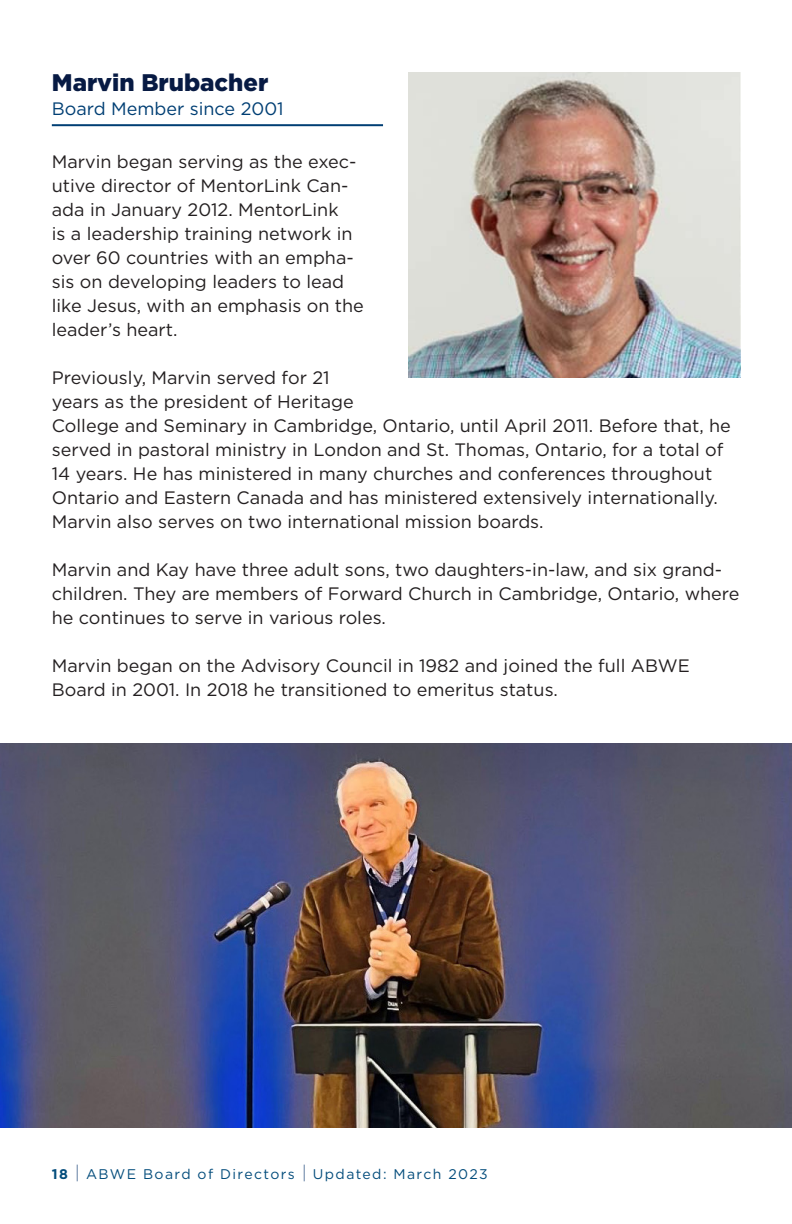
<style>
.page{position:relative;width:792px;height:1224px;background:#fff}
.page>*{position:absolute;margin:0;border:0;box-sizing:border-box;transform-origin:0 0}
.Gotham_Bold_blue_15p{font:900 24px "Gotham";color:#071a43}
.Body_Copy{font:18px/24px "Gotham";color:#231f20}
.paragraph_headers_12{font:18px "Gotham";color:#003f74}
.t1{font:14px "Gotham";letter-spacing:.1em;color:#044d7c}
.s1{font-weight:700}
.s2{font-weight:300;font-size:18px;color:#41638e}
</style>
<div class="page">
<hr style="left:52px;top:124px;width:331px;height:2px;background:#003f74">
<img style="left:408px;top:72px;width:332px;height:306px">
<img style="left:0;top:744px;width:792px;height:384px">
<p class="Gotham_Bold_blue_15p" style="left:52px;top:66px;width:218px">Marvin Brubacher</p>
<p class="paragraph_headers_12" style="left:52px;top:97px;width:233px">Board Member since 2001</p>
<p class="Body_Copy" style="left:52px;top:149px;width:314px">Marvin began serving as the exec&shy;utive director of MentorLink Can&shy;ada in January 2012. MentorLink<br>is a leadership training network in over 60 countries with an empha&shy;sis on developing leaders to lead like Jesus, with an emphasis on the leader’s heart.</p>
<p class="Body_Copy" style="left:52px;top:365px;width:681px">Previously, Marvin served for 21<br>years as the president of Heritage<br>College and Seminary in Cambridge, Ontario, until April 2011. Before that, he served in pastoral ministry in London and St. Thomas, Ontario, for a total of 14 years. He has ministered in many churches and conferences throughout Ontario and Eastern Canada and has ministered extensively internationally.<br>Marvin also serves on two international mission boards.</p>
<p class="Body_Copy" style="left:52px;top:557px;width:689px">Marvin and Kay have three adult sons, two daughters-in-law, and six grand&shy;children. They are members of Forward Church in Cambridge, Ontario, where he continues to serve in various roles.</p>
<p class="Body_Copy" style="left:52px;top:653px;width:639px">Marvin began on the Advisory Council in 1982 and joined the full ABWE<br>Board in 2001. In 2018 he transitioned to emeritus status.</p>
<p class="t1" style="left:52px;top:1165px;width:438px"><span class="s1">18</span> <span class="s2">|</span> ABWE Board of Directors <span class="s2">|</span> Updated: March 2023</p>
</div>
